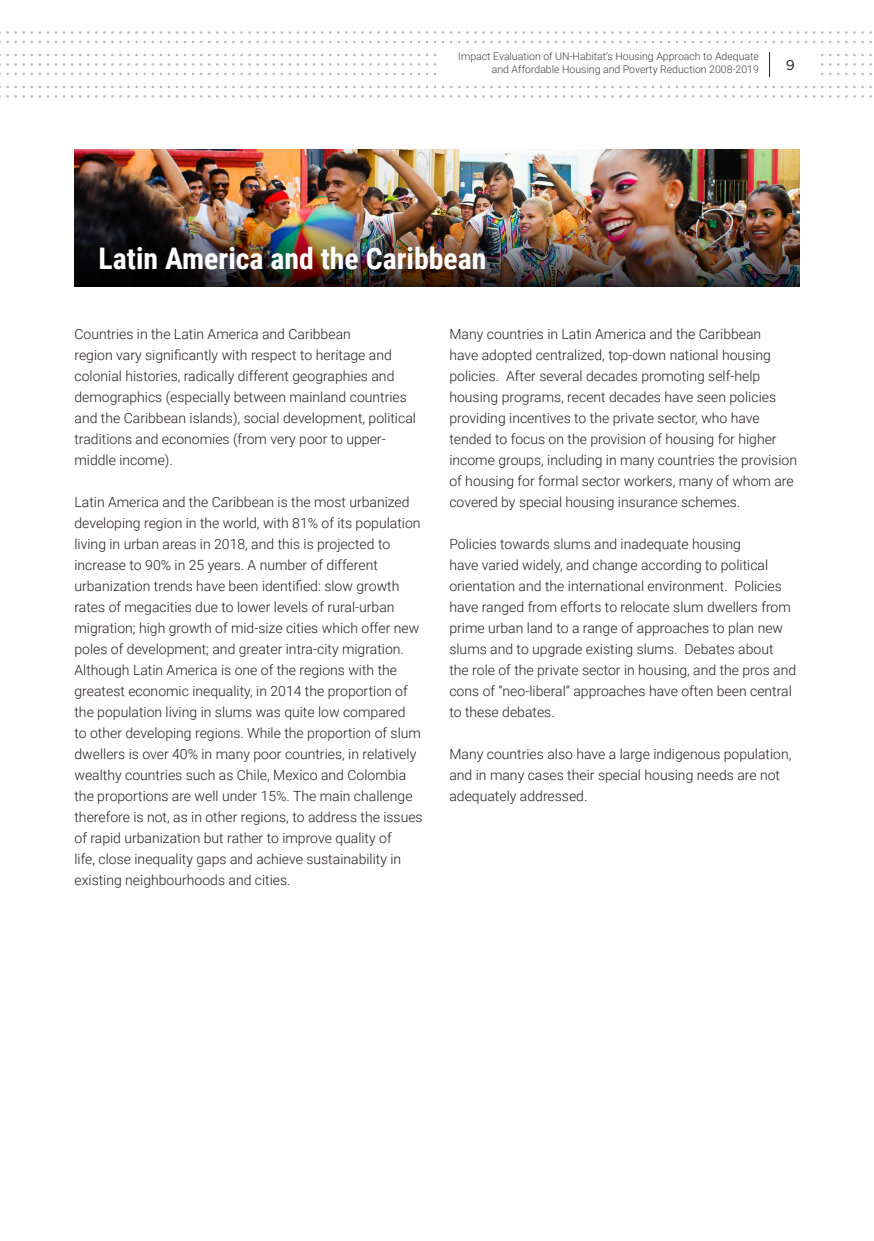
<style>
.page{position:relative;width:874px;height:1241px;background:#fff}
.page>*{position:absolute;margin:0;border:0;box-sizing:border-box;transform-origin:0 0}
.Head_04{font:700 29.75px "Roboto Condensed";color:#fff}
.t1{font:300 14px/21px "Roboto";color:#231f20}
.t2{font:14px "Gotham";color:#231f20}
.t3{font:300 10.5px/12.6px "Roboto";color:#3e3e3f;text-align:right}
</style>
<div class="page">
<svg style="left:0;top:31px;width:872px;height:3px"></svg>
<svg style="left:0;top:41px;width:872px;height:2px"></svg>
<svg style="left:0;top:86px;width:872px;height:2px"></svg>
<svg style="left:0;top:95px;width:872px;height:3px"></svg>
<svg style="left:0;top:52px;width:872px;height:25px"></svg>
<img style="left:74px;top:149px;width:725px;height:46px">
<img style="left:74px;top:195px;width:725px;height:91px">
<p class="t3" style="left:458px;top:50px;width:302px">Impact Evaluation of UN-Habitat’s Housing Approach to Adequate and Affordable Housing and Poverty Reduction 2008-2019</p>
<p class="t2" style="left:785px;top:56px;width:11px">9</p>
<p class="Head_04" style="left:99px;top:238px;width:389px">Latin America and the Caribbean</p>
<p class="t1" style="left:74px;top:323px;width:343px">Countries in the Latin America and Caribbean<br>region vary significantly with respect to heritage and colonial histories, radically different geographies and demographics (especially between mainland countries and the Caribbean islands), social development, political traditions and economies (from very poor to upper&shy;middle income).</p>
<p class="t1" style="left:74px;top:491px;width:349px">Latin America and the Caribbean is the most urbanized developing region in the world, with 81% of its population living in urban areas in 2018, and this is projected to increase to 90% in 25 years. A number of different urbanization trends have been identified: slow growth rates of megacities due to lower levels of rural-urban migration; high growth of mid-size cities which offer new poles of development; and greater intra-city migration.<br>Although Latin America is one of the regions with the greatest economic inequality, in 2014 the proportion of the population living in slums was quite low compared<br>to other developing regions. While the proportion of slum dwellers is over 40% in many poor countries, in relatively wealthy countries such as Chile, Mexico and Colombia the proportions are well under 15%. The main challenge therefore is not, as in other regions, to address the issues of rapid urbanization but rather to improve quality of<br>life, close inequality gaps and achieve sustainability in existing neighbourhoods and cities.</p>
<p class="t1" style="left:449px;top:323px;width:349px">Many countries in Latin America and the Caribbean<br>have adopted centralized, top-down national housing policies. After several decades promoting self-help housing programs, recent decades have seen policies providing incentives to the private sector, who have tended to focus on the provision of housing for higher income groups, including in many countries the provision of housing for formal sector workers, many of whom are covered by special housing insurance schemes.</p>
<p class="t1" style="left:449px;top:533px;width:348px">Policies towards slums and inadequate housing<br>have varied widely, and change according to political orientation and the international environment. Policies have ranged from efforts to relocate slum dwellers from prime urban land to a range of approaches to plan new slums and to upgrade existing slums. Debates about the role of the private sector in housing, and the pros and cons of “neo-liberal” approaches have often been central to these debates.</p>
<p class="t1" style="left:449px;top:743px;width:343px">Many countries also have a large indigenous population, and in many cases their special housing needs are not adequately addressed.</p>
</div>
